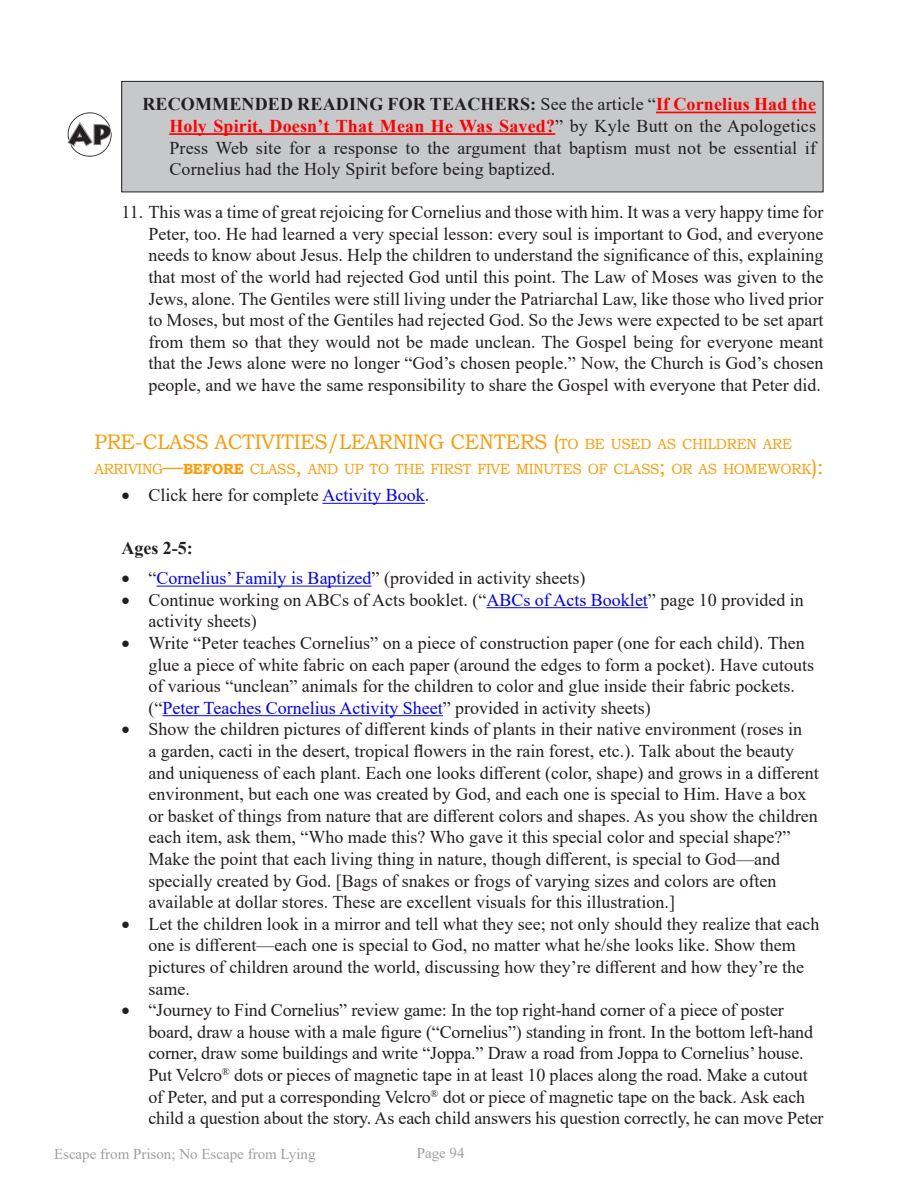
<style>
.page{position:relative;width:918px;height:1188px;background:#fff}
.page>*{position:absolute;margin:0;border:0;box-sizing:border-box;transform-origin:0 0}
.Heading_1{font:21px "Bookman Old Style";letter-spacing:-.01em;color:#f90;scale:.95 1}
.Boxed_Text{font:18px/21.6px "Times New Roman";color:#231f20}
.Heading_3{font:700 18px "Times New Roman";color:#231f20}
.t1{font:15px "Times New Roman";color:#9d9fa2}
.Heading_1-2{font:14.7px/25.2px "Bookman Old Style";letter-spacing:-.015em;color:#f90;scale:.95 1}
.s1{font-weight:700}
.s2{font-weight:700;color:#f00}
.s3{font-size:21px}
.s4{color:#00f}
</style>
<div class="page">
<hr style="left:322px;top:503px;width:103px;height:1px;background:#00f">
<hr style="left:156px;top:586px;width:216px;height:1px;background:#00f">
<hr style="left:486px;top:607px;width:162px;height:1px;background:#00f">
<hr style="left:162px;top:715px;width:281px;height:1px;background:#00f">
<div style="left:122px;top:81px;width:701px;height:111px;background:#c7c8ca"></div>
<hr style="left:656px;top:112px;width:160px;height:1px;background:#f00">
<hr style="left:169px;top:133px;width:386px;height:2px;background:#f00">
<div style="left:121px;top:81px;width:703px;height:111px;border:1px solid #231f20"></div>
<img style="left:67px;top:112px;width:45px;height:45px">
<p class="Boxed_Text" style="left:169px;top:93px;width:648px;text-align:justify;text-indent:-27px"><span class="s1">RECOMMENDED READING FOR TEACHERS:</span> See the article “<span class="s2">If Cornelius Had the Holy Spirit, Doesn’t That Mean He Was Saved?</span>” by Kyle Butt on the Apologetics Press Web site for a response to the argument that baptism must not be essential if Cornelius had the Holy Spirit before being baptized.</p>
<p class="Boxed_Text" style="left:148px;top:201px;width:677px;text-align:justify;text-indent:-27px">11. This was a time of great rejoicing for Cornelius and those with him. It was a very happy time for Peter, too. He had learned a very special lesson: every soul is important to God, and everyone needs to know about Jesus. Help the children to understand the significance of this, explaining that most of the world had rejected God until this point. The Law of Moses was given to the Jews, alone. The Gentiles were still living under the Patriarchal Law, like those who lived prior to Moses, but most of the Gentiles had rejected God. So the Jews were expected to be set apart from them so that they would not be made unclean. The Gospel being for everyone meant that the Jews alone were no longer “God’s chosen people.” Now, the Church is God’s chosen people, and we have the same responsibility to share the Gospel with everyone that Peter did.</p>
<p class="Heading_1" style="left:94px;top:428px;width:448px">PRE-CLASS ACTIVITIES /LEARNING CENTERS</p>
<p class="Heading_1-2" style="left:94px;top:431px;width:769px;text-indent:459px"><span class="s3">(</span>TO BE USED AS CHILDREN ARE<br>ARRIVING<span class="s3">—</span><span class="s1">BEFORE</span> CLASS<span class="s3">,</span> AND UP TO THE FIRST FIVE MINUTES OF CLASS<span class="s3">;</span> OR AS HOMEWORK<span class="s3">):</span></p>
<p class="Boxed_Text" style="left:122px;top:484px;width:309px">• Click here for complete <span class="s4">Activity Book</span>.</p>
<p class="Heading_3" style="left:122px;top:535px;width:73px">Ages 2-5:</p>
<p class="Boxed_Text" style="left:122px;top:567px;width:466px">• “<span class="s4">Cornelius’ Family is Baptized</span>” (provided in activity sheets)</p>
<p class="Boxed_Text" style="left:148px;top:588px;width:657px;text-indent:-27px">• Continue working on ABCs of Acts booklet. (“<span class="s4">ABCs of Acts Booklet</span>” page 10 provided in activity sheets)</p>
<p class="Boxed_Text" style="left:148px;top:632px;width:667px;text-indent:-27px">• Write “Peter teaches Cornelius” on a piece of construction paper (one for each child). Then glue a piece of white fabric on each paper (around the edges to form a pocket). Have cutouts of various “unclean” animals for the children to color and glue inside their fabric pockets. (“<span class="s4">Peter Teaches Cornelius Activity Sheet</span>” provided in activity sheets)</p>
<p class="Boxed_Text" style="left:148px;top:718px;width:672px;text-indent:-27px">• Show the children pictures of different kinds of plants in their native environment (roses in<br>a garden, cacti in the desert, tropical flowers in the rain forest, etc.). Talk about the beauty and uniqueness of each plant. Each one looks different (color, shape) and grows in a different environment, but each one was created by God, and each one is special to Him. Have a box or basket of things from nature that are different colors and shapes. As you show the children each item, ask them, “Who made this? Who gave it this special color and special shape?” Make the point that each living thing in nature, though different, is special to God—and specially created by God. [Bags of snakes or frogs of varying sizes and colors are often available at dollar stores. These are excellent visuals for this illustration.]</p>
<p class="Boxed_Text" style="left:148px;top:912px;width:672px;text-indent:-27px">• Let the children look in a mirror and tell what they see; not only should they realize that each one is different—each one is special to God, no matter what he/she looks like. Show them pictures of children around the world, discussing how they’re different and how they’re the same.</p>
<p class="Boxed_Text" style="left:148px;top:999px;width:676px;text-indent:-27px">• “Journey to Find Cornelius” review game: In the top right-hand corner of a piece of poster board, draw a house with a male figure (“Cornelius”) standing in front. In the bottom left-hand corner, draw some buildings and write “Joppa.” Draw a road from Joppa to Cornelius’ house.<br>Put Velcro<sup>®</sup> dots or pieces of magnetic tape in at least 10 places along the road. Make a cutout of Peter, and put a corresponding Velcro<sup>®</sup> dot or piece of magnetic tape on the back. Ask each child a question about the story. As each child answers his question correctly, he can move Peter</p>
<p class="t1" style="left:54px;top:1143px;width:263px">Escape from Prison; No Escape from Lying</p>
<p class="t1" style="left:417px;top:1143px;width:49px">Page 94</p>
</div>
